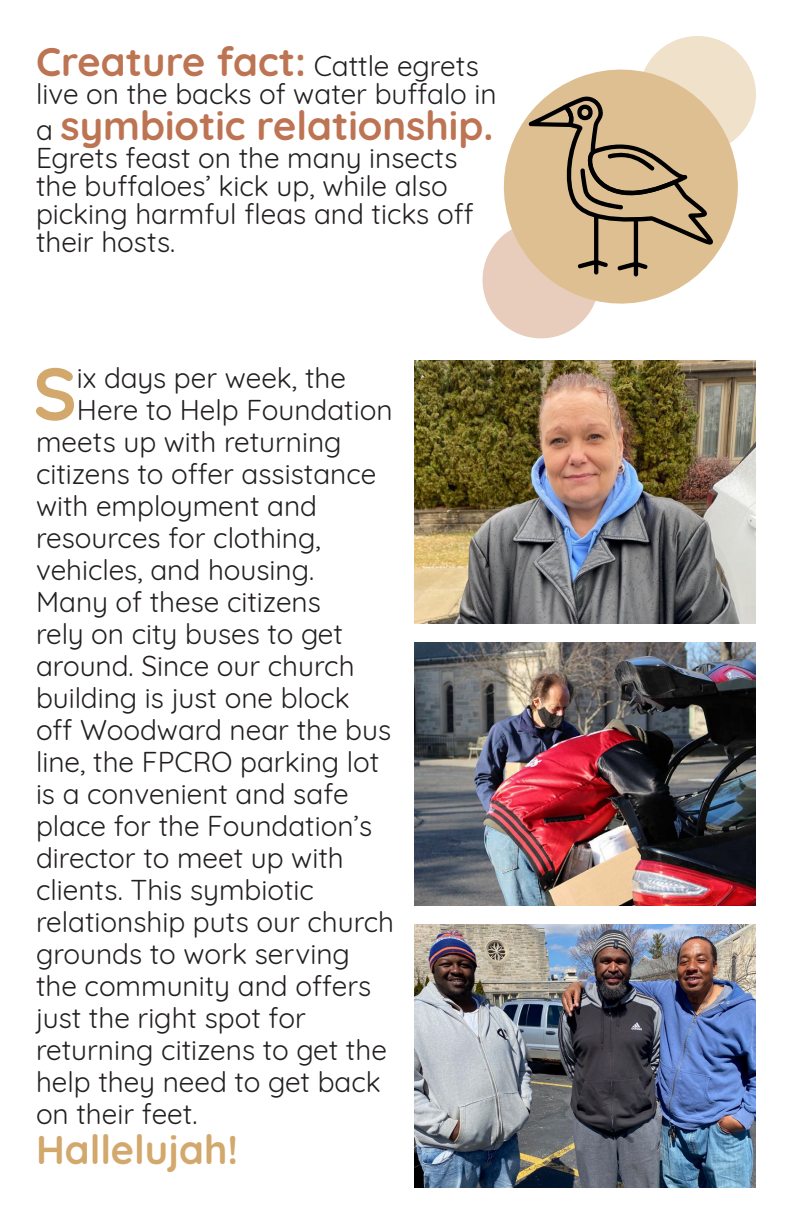
<style>
.page{position:relative;width:792px;height:1224px;background:#fff}
.page>*{position:absolute;margin:0;border:0;box-sizing:border-box;transform-origin:0 0}
.Body_2{font:700 73.6px "Quicksand";color:#d2a86c}
.Body_2-2{font:700 40px "Quicksand";color:#bd7453}
.Body{font:700 40px "Quicksand";color:#d2a86c}
.Body_2-3{font:28px/28px "Quicksand";color:#231f20}
.s1{font-weight:400;font-size:28px;color:#231f20}
</style>
<div class="page">
<svg style="left:482px;top:36px;width:274px;height:303px"></svg>
<img style="left:414px;top:360px;width:342px;height:264px">
<img style="left:414px;top:642px;width:342px;height:264px">
<img style="left:414px;top:924px;width:342px;height:264px">
<p class="Body_2-2" style="left:36px;top:29px;width:444px">Creature fact: <span class="s1">Cattle egrets</span></p>
<p class="Body_2-3" style="left:36px;top:77px;width:462px">live on the backs of water buffalo in</p>
<p class="Body_2-2" style="left:36px;top:93px;width:459px"><span class="s1">a</span> symbiotic relationship.</p>
<p class="Body_2-3" style="left:36px;top:141px;width:439px">Egrets feast on the many insects the buffaloes’ kick up, while also picking harmful fleas and ticks off their hosts.</p>
<p class="Body_2" style="left:33px;top:333px;width:45px">S</p>
<p class="Body_2-3" style="left:77px;top:361px;width:271px">ix days per week, the</p>
<p class="Body_2-3" style="left:77px;top:393px;width:317px">Here to Help Foundation</p>
<p class="Body_2-3" style="left:36px;top:425px;width:307px">meets up with returning</p>
<p class="Body_2-3" style="left:36px;top:457px;width:342px">citizens to offer assistance</p>
<p class="Body_2-3" style="left:36px;top:489px;width:283px">with employment and</p>
<p class="Body_2-3" style="left:36px;top:521px;width:286px">resources for clothing,</p>
<p class="Body_2-3" style="left:36px;top:553px;width:280px">vehicles, and housing.</p>
<p class="Body_2-3" style="left:36px;top:585px;width:286px">Many of these citizens</p>
<p class="Body_2-3" style="left:36px;top:617px;width:308px">rely on city buses to get</p>
<p class="Body_2-3" style="left:36px;top:649px;width:320px">around. Since our church</p>
<p class="Body_2-3" style="left:36px;top:681px;width:315px">building is just one block</p>
<p class="Body_2-3" style="left:36px;top:713px;width:357px">off Woodward near the bus</p>
<p class="Body_2-3" style="left:36px;top:745px;width:345px">line, the FPCRO parking lot</p>
<p class="Body_2-3" style="left:36px;top:777px;width:314px">is a convenient and safe</p>
<p class="Body_2-3" style="left:36px;top:809px;width:338px">place for the Foundation’s</p>
<p class="Body_2-3" style="left:36px;top:841px;width:309px">director to meet up with</p>
<p class="Body_2-3" style="left:36px;top:873px;width:280px">clients. This symbiotic</p>
<p class="Body_2-3" style="left:36px;top:905px;width:360px">relationship puts our church</p>
<p class="Body_2-3" style="left:36px;top:937px;width:315px">grounds to work serving</p>
<p class="Body_2-3" style="left:36px;top:969px;width:337px">the community and offers</p>
<p class="Body_2-3" style="left:36px;top:1001px;width:271px">just the right spot for</p>
<p class="Body_2-3" style="left:36px;top:1033px;width:352px">returning citizens to get the</p>
<p class="Body_2-3" style="left:36px;top:1065px;width:346px">help they need to get back</p>
<p class="Body_2-3" style="left:36px;top:1097px;width:163px">on their feet.</p>
<p class="Body" style="left:36px;top:1117px;width:204px">Hallelujah!</p>
</div>
